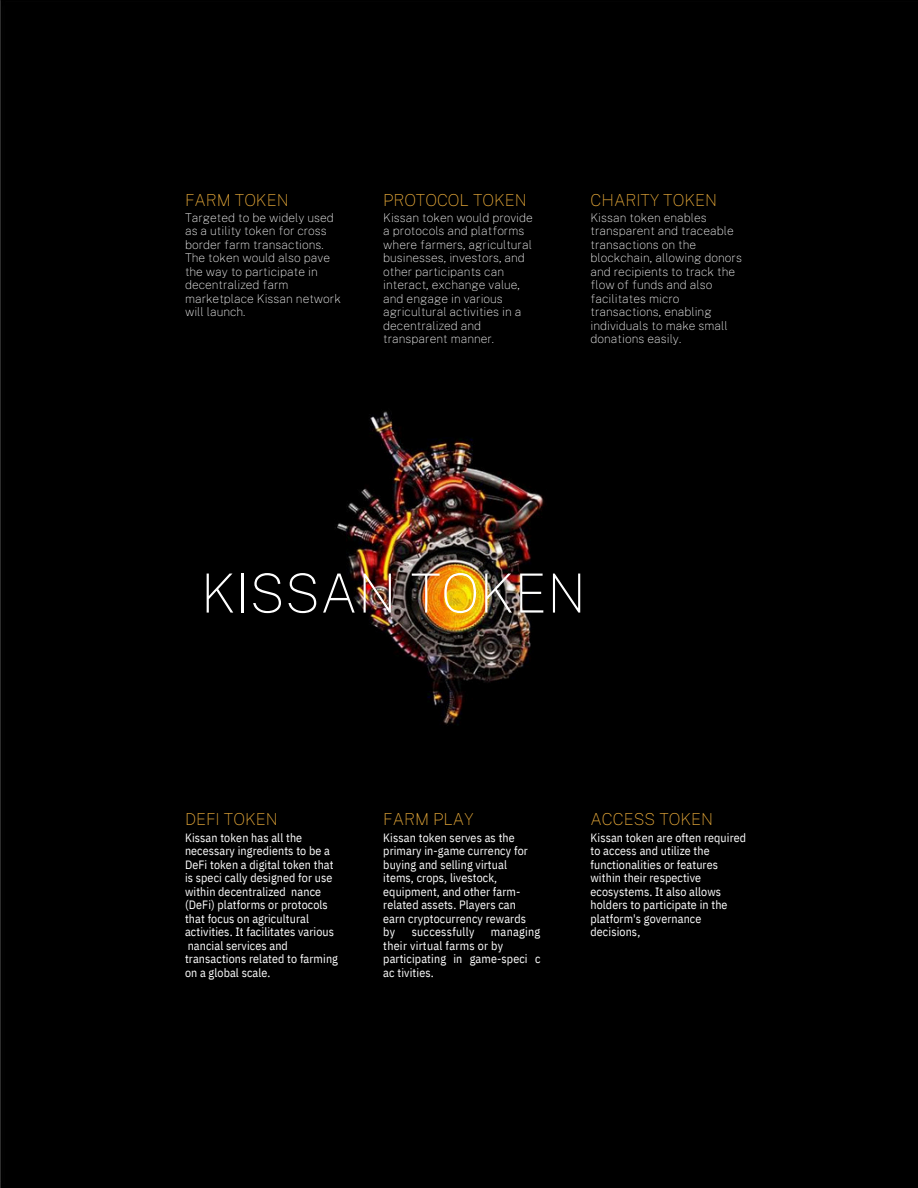
<style>
.page{position:relative;width:918px;height:1188px;background:#000}
.page>*{position:absolute;margin:0;border:0;box-sizing:border-box;transform-origin:0 0}
.t1{font:100 54px "Public Sans";color:#fff}
.t2{font:100 16.5px "Public Sans";color:#ebac3a}
.t3{font:12px/13.5px "IBM Plex Sans Cond";letter-spacing:.01em;color:#fff}
.t4{font:100 12px/13.5px "Public Sans";color:#fff}
</style>
<div class="page">
<h2 class="t2" style="left:185px;top:191px;width:105px">FARM TOKEN</h2>
<h2 class="t2" style="left:383px;top:191px;width:145px">PROTOCOL TOKEN</h2>
<h2 class="t2" style="left:591px;top:191px;width:128px">CHARITY TOKEN</h2>
<p class="t4" style="left:185px;top:211px;width:157px">Targeted to be widely used as a utility token for cross border farm transactions.<br>The token would also pave the way to participate in decentralized farm marketplace Kissan network will launch.</p>
<p class="t4" style="left:383px;top:211px;width:151px">Kissan token would provide a protocols and platforms where farmers, agricultural businesses, investors, and other participants can interact, exchange value, and engage in various agricultural activities in a decentralized and transparent manner.</p>
<h1 class="t4" style="left:591px;top:211px;width:153px">Kissan token enables transparent and traceable transactions on the blockchain, allowing donors and recipients to track the flow of funds and also facilitates micro</h1>
<h2 class="t4" style="left:591px;top:305px;width:139px">transactions, enabling individuals to make small donations easily.</h2>
<p class="t1" style="left:201px;top:561px;width:387px">KISSAN TOKEN</p>
<p class="t2" style="left:185px;top:809px;width:94px">DEFI TOKEN</p>
<p class="t2" style="left:383px;top:809px;width:92px">FARM PLAY</p>
<p class="t3" style="left:185px;top:830px;width:154px">Kissan token has all the necessary ingredients to be a<br>DeFi token a digital token that is speci cally designed for use within decentralized nance (DeFi) platforms or protocols that focus on agricultural activities. It facilitates various nancial services and transactions related to farming on a global scale.</p>
<h2 class="t3" style="left:383px;top:830px;width:146px">Kissan token serves as the primary in-game currency for buying and selling virtual</h2>
<p class="t3" style="left:383px;top:871px;width:139px">items, crops, livestock, equipment, and other farm&shy;related assets. Players can</p>
<p class="t3" style="left:383px;top:911px;width:144px">earn cryptocurrency rewards</p>
<p class="t3" style="left:383px;top:925px;width:13px">by</p>
<p class="t3" style="left:412px;top:925px;width:64px">successfully</p>
<p class="t3" style="left:383px;top:925px;width:159px;text-indent:108px">managing their virtual farms or by</p>
<p class="t3" style="left:383px;top:952px;width:159px">participating in game-speci c ac tivities.</p>
<p class="t2" style="left:591px;top:809px;width:124px">ACCESS TOKEN</p>
<p class="t3" style="left:591px;top:830px;width:157px">Kissan token are often required to access and utilize the functionalities or features within their respective ecosystems. It also allows holders to participate in the platform's governance</p>
<h2 class="t3" style="left:591px;top:925px;width:51px">decisions,</h2>
</div>
